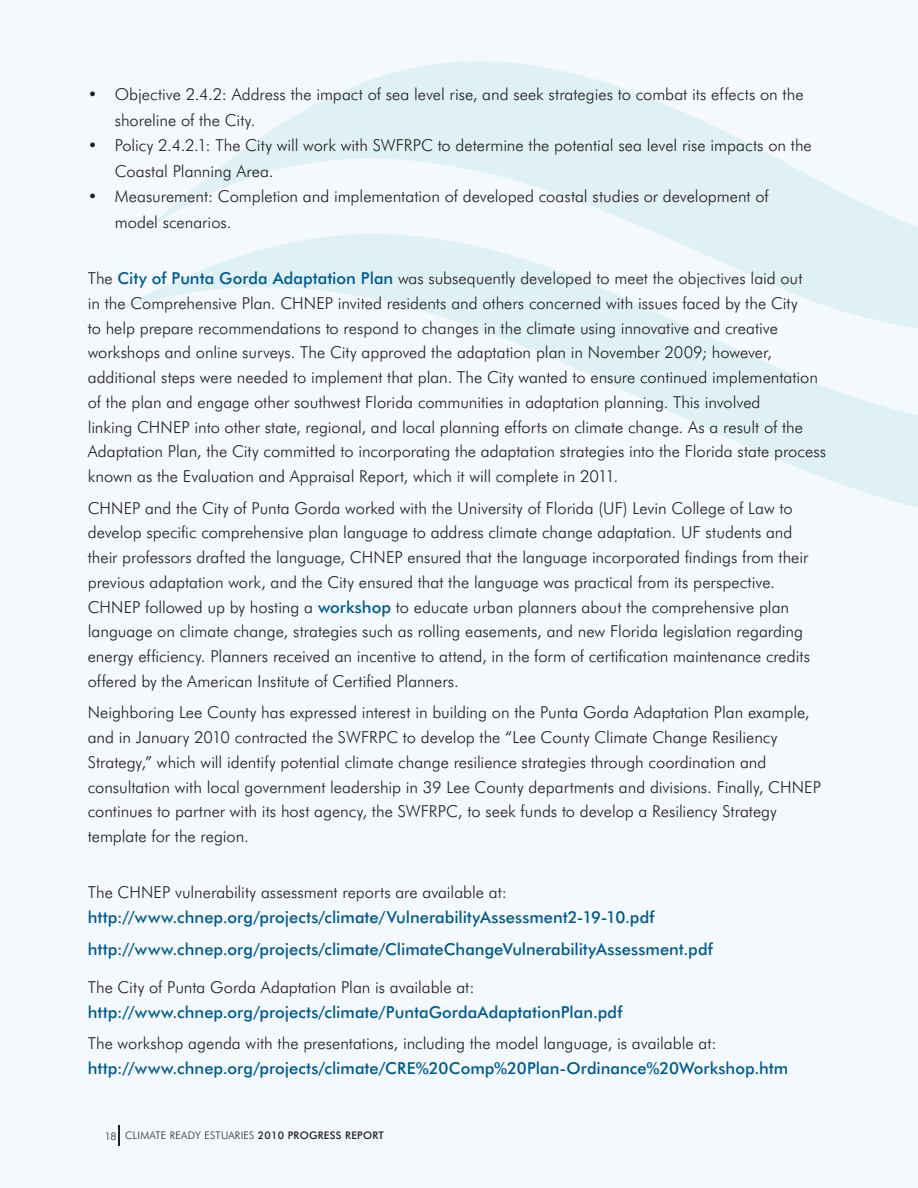
<style>
.page{position:relative;width:918px;height:1188px;background:#f3f9fd}
.page>*{position:absolute;margin:0;border:0;box-sizing:border-box;transform-origin:0 0}
.body_text{font:300 16.5px/24.8px "Futura BT";color:#231f20}
.body_text-2{font:500 16.5px/24.8px "Futura BT";color:#005b8d}
.bullet{font:300 16.5px/25.5px "Futura BT";color:#231f20}
.Hyperlinks{font:500 16.5px "Futura BT";color:#005b8d}
.t1{font:300 10.5px "Futura BT";letter-spacing:.025em;color:#231f20}
.s1{font-weight:500;color:#005b8d}
.s2{font-weight:300;color:#231f20}
.s3{font-weight:500}
</style>
<div class="page">
<svg style="left:250px;top:61px;width:501px;height:84px;fill:#dff1f5"></svg>
<svg style="left:110px;top:145px;width:807px;height:363px"></svg>
<hr style="left:118px;top:1125px;width:2px;height:21px;background:#231f20">
<svg style="left:917px;top:227px;width:1px;height:281px"></svg>
<p class="bullet" style="left:115px;top:82px;width:690px;text-indent:-27px">• Objective 2.4.2: Address the impact of sea level rise, and seek strategies to combat its effects on the shoreline of the City.</p>
<p class="bullet" style="left:115px;top:133px;width:699px;text-indent:-27px">• Policy 2.4.2.1: The City will work with SWFRPC to determine the potential sea level rise impacts on the<br>Coastal Planning Area.</p>
<p class="bullet" style="left:115px;top:184px;width:656px;text-indent:-27px">• Measurement: Completion and implementation of developed coastal studies or development of model scenarios.</p>
<p class="body_text" style="left:88px;top:266px;width:740px">The <span class="s1">City of Punta Gorda Adaptation Plan</span> was subsequently developed to meet the objectives laid out<br>in the Comprehensive Plan. CHNEP invited residents and others concerned with issues faced by the City<br>to help prepare recommendations to respond to changes in the climate using innovative and creative workshops and online surveys. The City approved the adaptation plan in November 2009; however, additional steps were needed to implement that plan. The City wanted to ensure continued implementation of the plan and engage other southwest Florida communities in adaptation planning. This involved<br>linking CHNEP into other state, regional, and local planning efforts on climate change. As a result of the Adaptation Plan, the City committed to incorporating the adaptation strategies into the Florida state process known as the Evaluation and Appraisal Report, which it will complete in 2011.</p>
<p class="body_text" style="left:88px;top:495px;width:724px">CHNEP and the City of Punta Gorda worked with the University of Florida (UF) Levin College of Law to develop specific comprehensive plan language to address climate change adaptation. UF students and their professors drafted the language, CHNEP ensured that the language incorporated findings from their previous adaptation work, and the City ensured that the language was practical from its perspective.<br>CHNEP followed up by hosting a <span class="s1">workshop</span> to educate urban planners about the comprehensive plan language on climate change, strategies such as rolling easements, and new Florida legislation regarding energy efficiency. Planners received an incentive to attend, in the form of certification maintenance credits offered by the American Institute of Certified Planners.</p>
<p class="body_text" style="left:88px;top:700px;width:735px">Neighboring Lee County has expressed interest in building on the Punta Gorda Adaptation Plan example, and in January 2010 contracted the SWFRPC to develop the “Lee County Climate Change Resiliency Strategy,” which will identify potential climate change resilience strategies through coordination and consultation with local government leadership in 39 Lee County departments and divisions. Finally, CHNEP continues to partner with its host agency, the SWFRPC, to seek funds to develop a Resiliency Strategy template for the region.</p>
<p class="body_text-2" style="left:88px;top:880px;width:568px"><span class="s2">The CHNEP vulnerability assessment reports are available at: </span>http://www.chnep.org/projects/climate/VulnerabilityAssessment2-19-10.pdf</p>
<p class="Hyperlinks" style="left:88px;top:939px;width:627px">http://www.chnep.org/projects/climate/ClimateChangeVulnerabilityAssessment.pdf</p>
<p class="body_text-2" style="left:88px;top:974px;width:536px"><span class="s2">The City of Punta Gorda Adaptation Plan is available at: </span>http://www.chnep.org/projects/climate/PuntaGordaAdaptationPlan.pdf</p>
<p class="body_text-2" style="left:88px;top:1031px;width:702px"><span class="s2">The workshop agenda with the presentations, including the model language, is available at: </span>http://www.chnep.org/projects/climate/CRE%20Comp%20Plan-Ordinance%20Workshop.htm</p>
<p class="t1" style="left:105px;top:1129px;width:281px">18 CLIMATE READY ESTUARIES <span class="s3">2010 PROGRESS REPORT</span></p>
</div>
